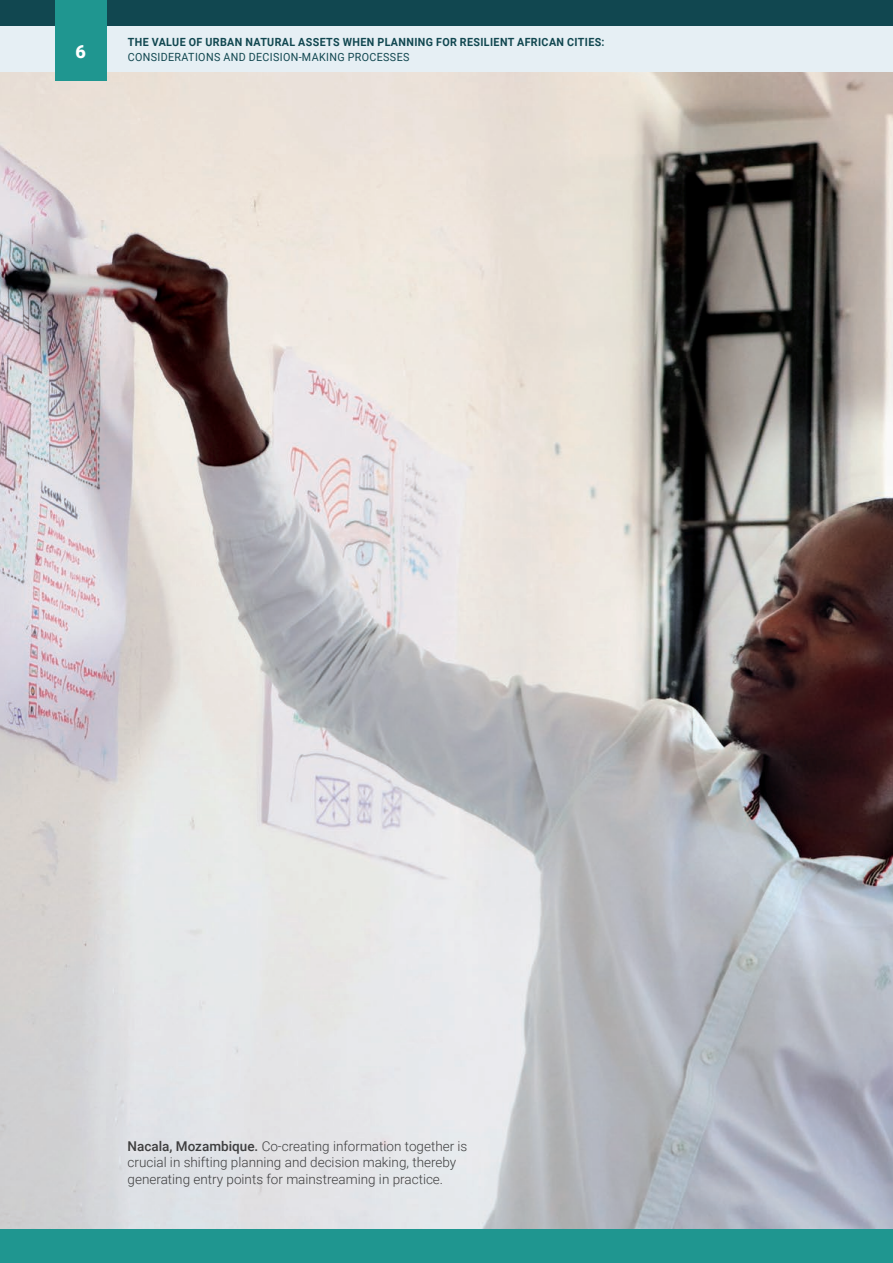
<style>
.page{position:relative;width:893px;height:1263px;background:#fff}
.page>*{position:absolute;margin:0;border:0;box-sizing:border-box;transform-origin:0 0}
.t1{font:900 18px "Roboto";color:#fff}
.t2{font:300 13.5px/16.5px "Roboto";color:#3e3e3f}
.t3{font:700 11.25px "Roboto";letter-spacing:.035em;color:#114750;scale:.95 1}
.t4{font:11.25px "Roboto";letter-spacing:.035em;color:#114750;scale:.95 1}
.s1{font-weight:500}
</style>
<div class="page">
<img style="left:0;top:72px;width:893px;height:1157px">
<div style="left:0;top:26px;width:892px;height:46px;background:#e6eff4"></div>
<div style="left:0;top:0;width:892px;height:26px;background:#114750"></div>
<div style="left:0;top:1229px;width:892px;height:34px;background:#1f9690"></div>
<div style="left:55px;top:0;width:51px;height:81px;background:#1f9690"></div>
<h1 class="t1" style="left:76px;top:39px;width:12px">6</h1>
<p class="t3" style="left:128px;top:34px;width:503px">THE VALUE OF URBAN NATURAL ASSETS WHEN PLANNING FOR RESILIENT AFRICAN CITIES:</p>
<p class="t4" style="left:128px;top:49px;width:298px">CONSIDERATIONS AND DECISION-MAKING PROCESSES</p>
<p class="t2" style="left:128px;top:1137px;width:341px"><span class="s1">Nacala, Mozambique.</span> Co-creating information together is crucial in shifting planning and decision making, thereby generating entry points for mainstreaming in practice.</p>
</div>
